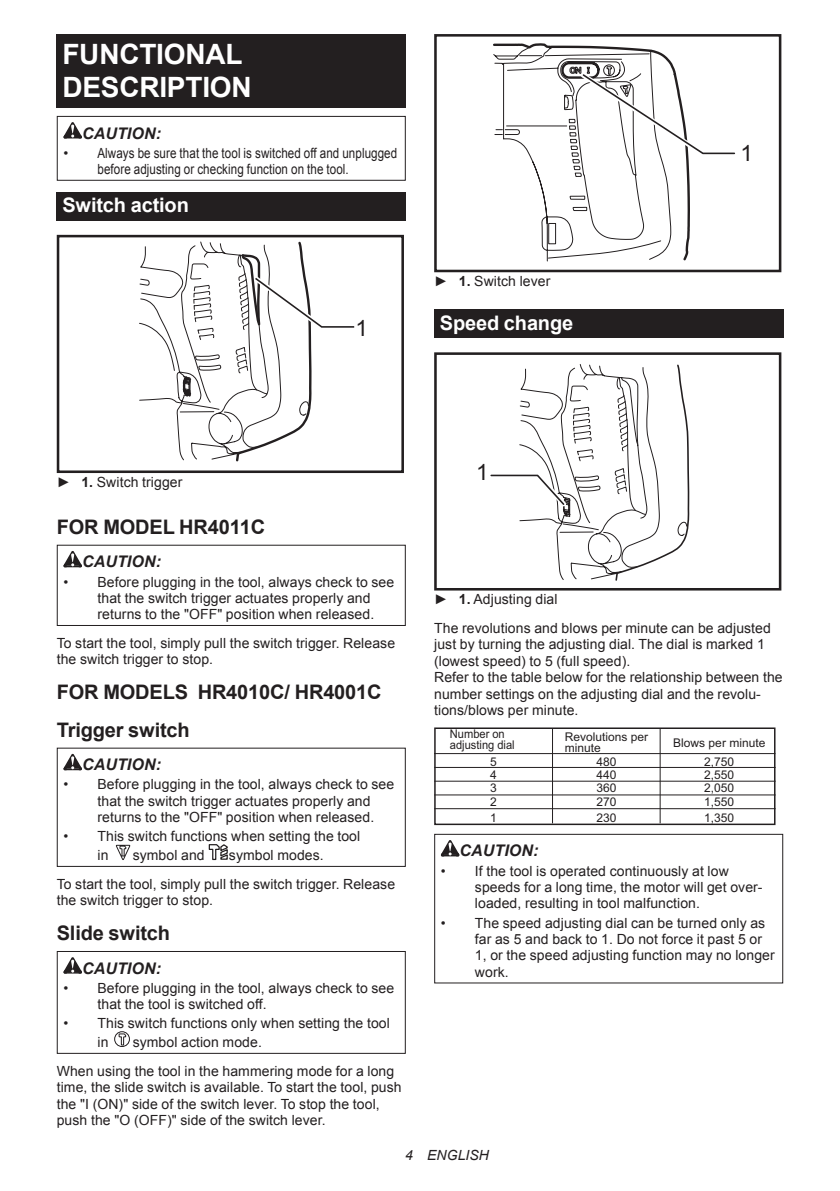
<style>
.page{position:relative;width:840px;height:1191px;background:#fff}
.page>*{position:absolute;margin:0;border:0;box-sizing:border-box;transform-origin:0 0}
.t1{font:700 28px/32.8px "Arial";letter-spacing:-.01em;color:#fff}
.t2{font:22.4px "Arial";color:#231f20}
.t3{font:700 20px/37.6px "Arial";letter-spacing:-.01em;color:#231f20}
.t4{font:700 20px "Arial";letter-spacing:-.01em;color:#fff}
.t5{font:italic 700 16px "Arial";letter-spacing:.005em;color:#231f20}
.t6{font:14px/16.4px "Arial";letter-spacing:.005em;color:#231f20}
.t7{font:italic 14px "Arial";letter-spacing:.005em;color:#231f20}
.t8{font:12px/10.4px "Arial";color:#231f20}
.t9{font:12px/10.4px "Arial";color:#231f20;scale:.92 1}
.s1{font-weight:700}
</style>
<div class="page">
<div style="left:57px;top:34px;width:348px;height:74px;background:#231f20"></div>
<svg style="left:63px;top:122px;width:19px;height:16px"></svg>
<div style="left:57px;top:116px;width:348px;height:65px;border:1px solid #231f20"></div>
<div style="left:57px;top:192px;width:348px;height:29px;background:#231f20"></div>
<svg style="left:139px;top:241px;width:216px;height:221px"></svg>
<div style="left:57px;top:235px;width:347px;height:238px;border:3px solid #231f20"></div>
<svg style="left:63px;top:551px;width:19px;height:16px"></svg>
<div style="left:57px;top:545px;width:348px;height:81px;border:1px solid #231f20"></div>
<svg style="left:63px;top:754px;width:19px;height:16px"></svg>
<svg style="left:116px;top:844px;width:15px;height:16px"></svg>
<svg style="left:208px;top:844px;width:20px;height:16px"></svg>
<div style="left:57px;top:747px;width:348px;height:120px;border:1px solid #231f20"></div>
<svg style="left:63px;top:957px;width:19px;height:16px"></svg>
<svg style="left:114px;top:1031px;width:16px;height:16px"></svg>
<div style="left:57px;top:951px;width:348px;height:102px;border:1px solid #231f20"></div>
<svg style="left:493px;top:43px;width:99px;height:3px"></svg>
<svg style="left:493px;top:46px;width:243px;height:216px"></svg>
<div style="left:434px;top:34px;width:347px;height:238px;border:3px solid #231f20"></div>
<div style="left:434px;top:310px;width:348px;height:28px;background:#231f20"></div>
<svg style="left:490px;top:364px;width:199px;height:217px"></svg>
<div style="left:434px;top:352px;width:347px;height:238px;border:3px solid #231f20"></div>
<hr style="left:434px;top:767px;width:340px;height:1px;background:#231f20">
<hr style="left:434px;top:781px;width:340px;height:1px;background:#231f20">
<hr style="left:434px;top:794px;width:340px;height:1px;background:#231f20">
<hr style="left:434px;top:808px;width:340px;height:1px;background:#231f20">
<hr style="left:434px;top:753px;width:340px;height:1px;background:#231f20">
<div style="left:434px;top:727px;width:341px;height:98px;border:2px solid #231f20"></div>
<hr style="left:552px;top:729px;width:1px;height:94px;background:#231f20">
<hr style="left:659px;top:729px;width:1px;height:94px;background:#231f20">
<svg style="left:440px;top:840px;width:19px;height:16px"></svg>
<div style="left:434px;top:834px;width:348px;height:149px;border:1px solid #231f20"></div>
<h1 class="t1" style="left:62px;top:38px;width:191px">FUNCTIONAL<br>DESCRIPTION</h1>
<p class="t5" style="left:82px;top:122px;width:80px">CAUTION:</p>
<p class="t6" style="left:97px;top:145px;width:301px;text-indent:-34px">• Always be sure that the tool is switched off and unplugged before adjusting or checking function on the tool.</p>
<h3 class="t4" style="left:62px;top:192px;width:128px">Switch action</h3>
<h2 class="t2" style="left:355px;top:313px;width:14px">1</h2>
<p class="t6" style="left:434px;top:273px;width:118px">► <span class="s1">1.</span> Switch lever</p>
<h3 class="t4" style="left:439px;top:309px;width:135px">Speed change</h3>
<h2 class="t2" style="left:740px;top:138px;width:14px">1</h2>
<p class="t6" style="left:57px;top:473px;width:127px">► <span class="s1">1.</span> Switch trigger</p>
<h3 class="t3" style="left:57px;top:508px;width:210px">FOR MODEL HR4011C</h3>
<p class="t5" style="left:82px;top:551px;width:80px">CAUTION:</p>
<p class="t6" style="left:97px;top:573px;width:298px;text-indent:-34px">• Before plugging in the tool, always check to see that the switch trigger actuates properly and returns to the "OFF" position when released.</p>
<p class="t6" style="left:57px;top:635px;width:340px">To start the tool, simply pull the switch trigger. Release the switch trigger to stop.</p>
<h3 class="t3" style="left:57px;top:674px;width:326px">FOR MODELS HR4010C/ HR4001C<br>Trigger switch</h3>
<p class="t5" style="left:82px;top:754px;width:80px">CAUTION:</p>
<p class="t6" style="left:97px;top:776px;width:298px;text-indent:-34px">• Before plugging in the tool, always check to see that the switch trigger actuates properly and returns to the "OFF" position when released.</p>
<p class="t6" style="left:97px;top:827px;width:264px;line-height:18.8px;text-indent:-34px">• This switch functions when setting the tool in</p>
<p class="t6" style="left:57px;top:841px;width:340px;line-height:28.8px;text-indent:172px">symbol modes.<br>To start the tool, simply pull the switch trigger. Release</p>
<p class="t6" style="left:57px;top:892px;width:158px">the switch trigger to stop.</p>
<h3 class="t3" style="left:57px;top:915px;width:115px">Slide switch</h3>
<p class="t5" style="left:82px;top:957px;width:80px">CAUTION:</p>
<p class="t6" style="left:97px;top:979px;width:298px;text-indent:-34px">• Before plugging in the tool, always check to see that the tool is switched off.</p>
<p class="t6" style="left:97px;top:1014px;width:294px;line-height:18.8px;text-indent:-34px">• This switch functions only when setting the tool in</p>
<p class="t6" style="left:133px;top:847px;width:73px">symbol and</p>
<p class="t6" style="left:57px;top:1028px;width:339px;line-height:28.8px;text-indent:76px">symbol action mode.<br>When using the tool in the hammering mode for a long</p>
<p class="t6" style="left:57px;top:1079px;width:346px">time, the slide switch is available. To start the tool, push the "I (ON)" side of the switch lever. To stop the tool, push the "O (OFF)" side of the switch lever.</p>
<h2 class="t2" style="left:476px;top:457px;width:14px">1</h2>
<p class="t6" style="left:434px;top:585px;width:338px;line-height:28.8px">► <span class="s1">1.</span> Adjusting dial<br>The revolutions and blows per minute can be adjusted</p>
<p class="t6" style="left:434px;top:636px;width:350px">just by turning the adjusting dial. The dial is marked 1 (lowest speed) to 5 (full speed).<br>Refer to the table below for the relationship between the number settings on the adjusting dial and the revolu&shy;tions/blows per minute.</p>
<p class="t9" style="left:449px;top:729px;width:72px">Number on adjusting dial</p>
<p class="t8" style="left:564px;top:732px;width:85px">Revolutions per minute</p>
<p class="t8" style="left:673px;top:737px;width:94px">Blows per minute</p>
<p class="t8" style="left:490px;top:756px;width:8px">5</p>
<p class="t8" style="left:596px;top:756px;width:22px">480</p>
<p class="t8" style="left:703px;top:756px;width:32px">2,750</p>
<p class="t8" style="left:490px;top:769px;width:8px">4</p>
<p class="t8" style="left:596px;top:769px;width:22px">440</p>
<p class="t8" style="left:703px;top:769px;width:32px">2,550</p>
<p class="t8" style="left:490px;top:783px;width:8px">3</p>
<p class="t8" style="left:596px;top:783px;width:22px">360</p>
<p class="t8" style="left:703px;top:783px;width:32px">2,050</p>
<p class="t8" style="left:490px;top:797px;width:8px">2</p>
<p class="t8" style="left:596px;top:797px;width:22px">270</p>
<p class="t8" style="left:703px;top:797px;width:32px">1,550</p>
<p class="t8" style="left:490px;top:812px;width:8px">1</p>
<p class="t8" style="left:596px;top:812px;width:22px">230</p>
<p class="t8" style="left:703px;top:812px;width:32px">1,350</p>
<p class="t5" style="left:459px;top:840px;width:80px">CAUTION:</p>
<p class="t6" style="left:474px;top:862px;width:289px;text-indent:-34px">• If the tool is operated continuously at low speeds for a long time, the motor will get over&shy;loaded, resulting in tool malfunction.</p>
<p class="t6" style="left:474px;top:914px;width:301px;text-indent:-34px">• The speed adjusting dial can be turned only as far as 5 and back to 1. Do not force it past 5 or 1, or the speed adjusting function may no longer work.</p>
<p class="t7" style="left:405px;top:1146px;width:85px">4 ENGLISH</p>
</div>
